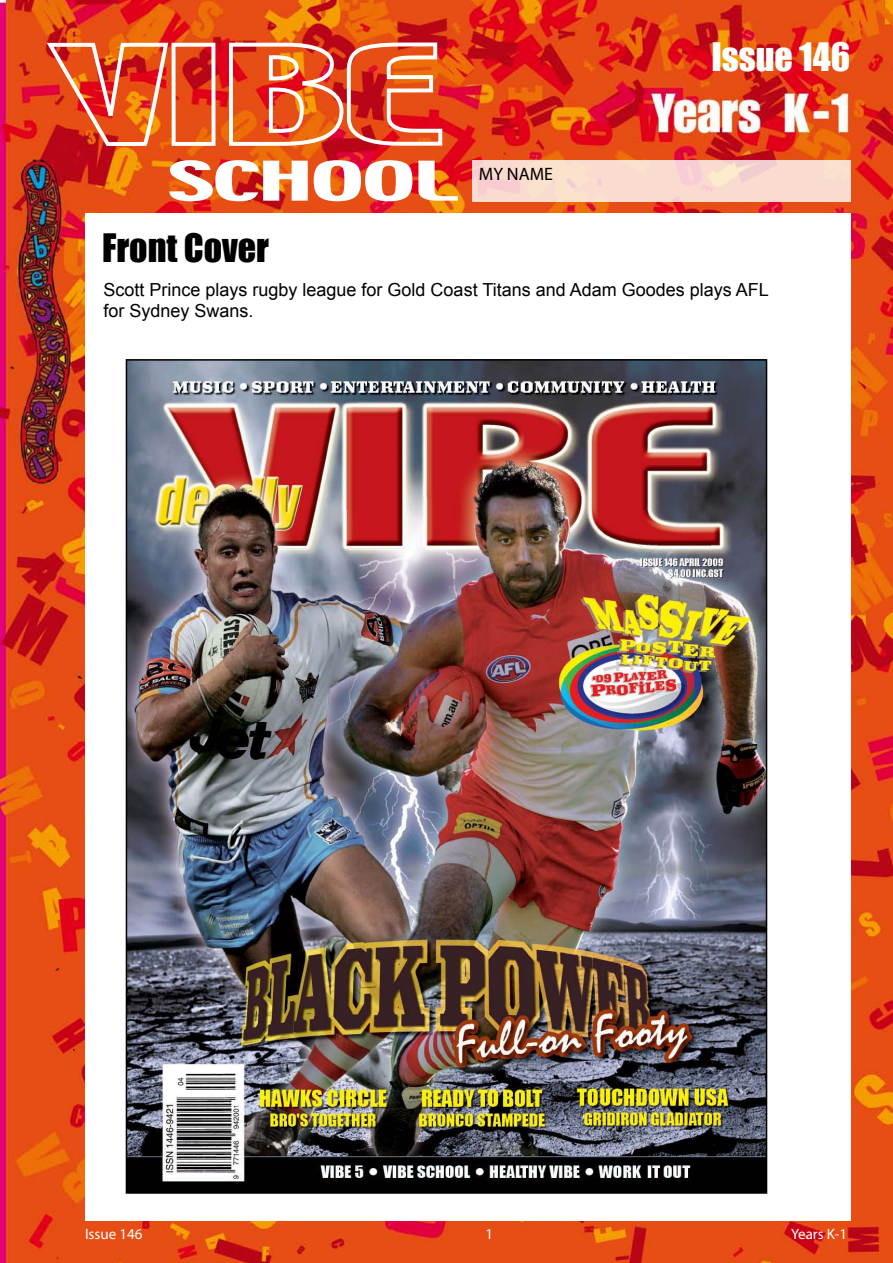
<style>
.page{position:relative;width:893px;height:1263px;background:#fff}
.page>*{position:absolute;margin:0;border:0;box-sizing:border-box;transform-origin:0 0}
.t1{font:36px "Impact";color:#000}
.t2{font:36px "Impact";color:#fff}
.t3{font:18px/21.6px "Arial";color:#000}
.t4{font:18px "Myriad";color:#000}
.t5{font:15px "Myriad Pro";color:#fff}
</style>
<div class="page">
<img style="left:0;top:0;width:893px;height:1263px">
<div style="left:85px;top:213px;width:765px;height:1007px;background:#fff"></div>
<svg style="left:47px;top:43px;width:397px;height:105px;background:#e5613d"></svg>
<img style="left:169px;top:160px;width:139px;height:41px">
<svg style="left:314px;top:160px;width:98px;height:41px"></svg>
<svg style="left:418px;top:161px;width:40px;height:40px"></svg>
<svg style="left:472px;top:160px;width:378px;height:41px;background:#f9dacf"></svg>
<img style="left:129px;top:362px;width:635px;height:829px">
<p class="t4" style="left:479px;top:165px;width:76px">MY NAME</p>
<h1 class="t2" style="left:711px;top:29px;width:141px">Issue 146</h1>
<h1 class="t1" style="left:102px;top:220px;width:169px">Front Cover</h1>
<p class="t3" style="left:103px;top:279px;width:667px">Scott Prince plays rugby league for Gold Coast Titans and Adam Goodes plays AFL for Sydney Swans.</p>
<p class="t5" style="left:85px;top:1226px;width:59px">Issue 146</p>
<p class="t5" style="left:486px;top:1226px;width:9px">1</p>
<p class="t5" style="left:791px;top:1226px;width:57px">Years K-1</p>
</div>
